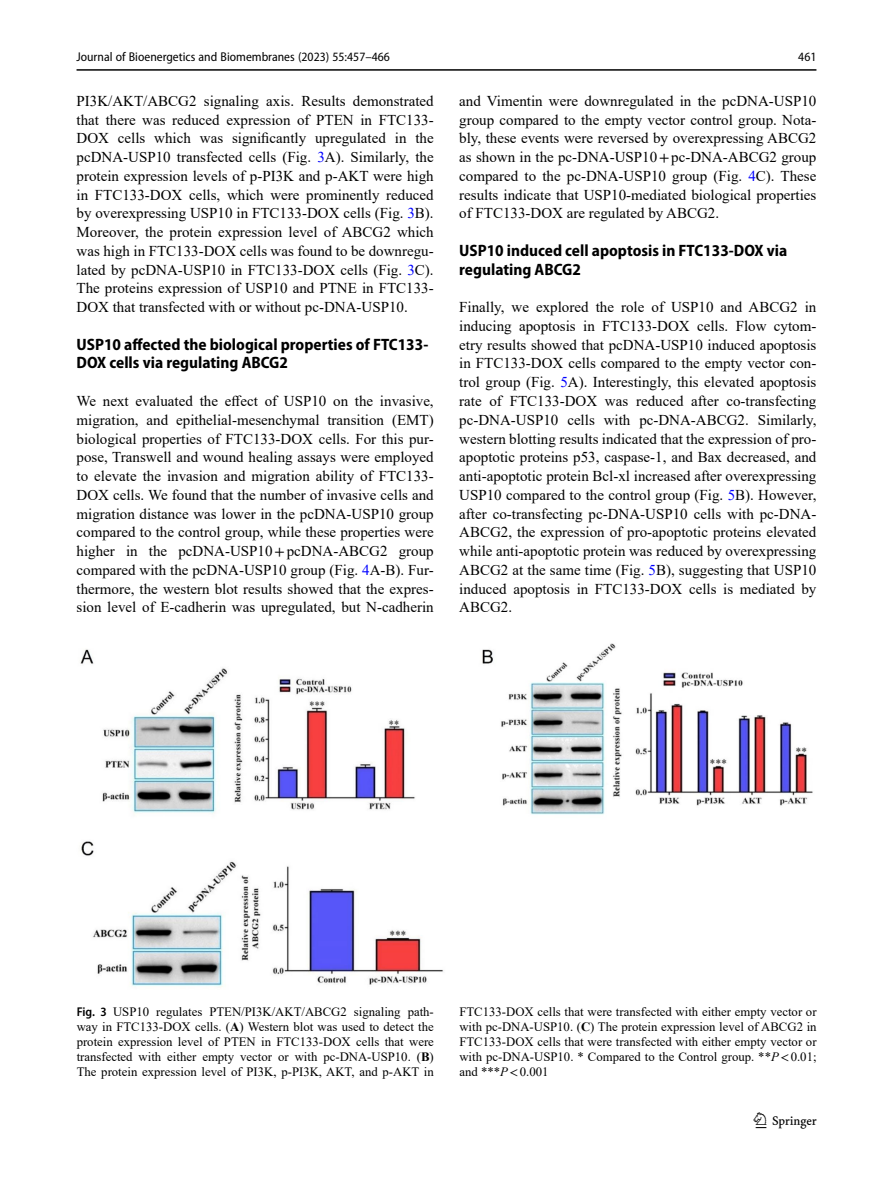
<style>
.page{position:relative;width:893px;height:1187px;background:#fff}
.page>*{position:absolute;margin:0;border:0;box-sizing:border-box;transform-origin:0 0}
.t1{font:22.5px "Springnew";color:#000}
.Head_2{font:700 semi-condensed 16.5px/18.8px "Myriad Pro";color:#000}
.Body_Text{font:15px/18.8px "Times New Roman";color:#000;text-align:justify}
.Figure_Caption{font:12.75px/15px "Times New Roman";color:#000;text-align:justify}
.t2{font:semi-condensed 12.75px "Myriad Pro";color:#000}
.s1{color:#00f}
.s2{font-family:"STIX"}
.s3{font-family:"Myriad Pro";font-weight:600;font-stretch:semi-condensed}
.s4{font-weight:700}
.s5{font-style:italic}
</style>
<div class="page">
<hr style="left:77px;top:69px;width:739px;height:2px;background:#000">
<img style="left:80px;top:643px;width:733px;height:344px">
<p class="t2" style="left:77px;top:49px;width:315px">Journal of Bioenergetics and Biomembranes (2023) 55:457–466</p>
<p class="Body_Text" style="left:77px;top:91px;width:359px">PI3K/AKT/ABCG2 signaling axis. Results demonstrated that there was reduced expression of PTEN in FTC133- DOX cells which was significantly upregulated in the pcDNA-USP10 transfected cells (Fig. <span class="s1">3</span>A). Similarly, the protein expression levels of p-PI3K and p-AKT were high in FTC133-DOX cells, which were prominently reduced by overexpressing USP10 in FTC133-DOX cells (Fig. <span class="s1">3</span>B).<br>Moreover, the protein expression level of ABCG2 which was high in FTC133-DOX cells was found to be downregu&shy;lated by pcDNA-USP10 in FTC133-DOX cells (Fig. <span class="s1">3</span>C).<br>The proteins expression of USP10 and PTNE in FTC133- DOX that transfected with or without pc-DNA-USP10.</p>
<p class="Head_2" style="left:77px;top:335px;width:353px">USP10 affected the biological properties of FTC133-<br>DOX cells via regulating ABCG2</p>
<p class="Body_Text" style="left:77px;top:391px;width:359px">We next evaluated the effect of USP10 on the invasive, migration, and epithelial-mesenchymal transition (EMT) biological properties of FTC133-DOX cells. For this pur&shy;pose, Transwell and wound healing assays were employed to elevate the invasion and migration ability of FTC133- DOX cells. We found that the number of invasive cells and migration distance was lower in the pcDNA-USP10 group compared to the control group, while these properties were higher in the pcDNA-USP10<span class="s2">+</span>pcDNA-ABCG2 group compared with the pcDNA-USP10 group (Fig. <span class="s1">4</span>A-B). Fur&shy;thermore, the western blot results showed that the expres&shy;sion level of E-cadherin was upregulated, but N-cadherin</p>
<p class="t2" style="left:798px;top:49px;width:20px">461</p>
<p class="Body_Text" style="left:459px;top:91px;width:359px">and Vimentin were downregulated in the pcDNA-USP10 group compared to the empty vector control group. Nota&shy;bly, these events were reversed by overexpressing ABCG2 as shown in the pc-DNA-USP10<span class="s2">+</span>pc-DNA-ABCG2 group compared to the pc-DNA-USP10 group (Fig. <span class="s1">4</span>C). These results indicate that USP10-mediated biological properties of FTC133-DOX are regulated by ABCG2.</p>
<p class="Head_2" style="left:459px;top:241px;width:330px">USP10 induced cell apoptosis in FTC133-DOX via regulating ABCG2</p>
<p class="Body_Text" style="left:459px;top:297px;width:359px">Finally, we explored the role of USP10 and ABCG2 in inducing apoptosis in FTC133-DOX cells. Flow cytom&shy;etry results showed that pcDNA-USP10 induced apoptosis in FTC133-DOX cells compared to the empty vector con&shy;trol group (Fig. <span class="s1">5</span>A). Interestingly, this elevated apoptosis rate of FTC133-DOX was reduced after co-transfecting pc-DNA-USP10 cells with pc-DNA-ABCG2. Similarly, western blotting results indicated that the expression of pro&shy;apoptotic proteins p53, caspase-1, and Bax decreased, and anti-apoptotic protein Bcl-xl increased after overexpressing USP10 compared to the control group (Fig. <span class="s1">5</span>B). However, after co-transfecting pc-DNA-USP10 cells with pc-DNA-ABCG2, the expression of pro-apoptotic proteins elevated while anti-apoptotic protein was reduced by overexpressing ABCG2 at the same time (Fig. <span class="s1">5</span>B), suggesting that USP10 induced apoptosis in FTC133-DOX cells is mediated by ABCG2.</p>
<p class="Figure_Caption" style="left:77px;top:1003px;width:359px"><span class="s3">Fig. 3</span> USP10 regulates PTEN/PI3K/AKT/ABCG2 signaling path&shy;way in FTC133-DOX cells. (<span class="s4">A</span>) Western blot was used to detect the protein expression level of PTEN in FTC133-DOX cells that were transfected with either empty vector or with pc-DNA-USP10. (<span class="s4">B</span>)<br>The protein expression level of PI3K, p-PI3K, AKT, and p-AKT in</p>
<p class="Figure_Caption" style="left:459px;top:1003px;width:359px">FTC133-DOX cells that were transfected with either empty vector or with pc-DNA-USP10. (<span class="s4">C</span>) The protein expression level of ABCG2 in FTC133-DOX cells that were transfected with either empty vector or with pc-DNA-USP10. * Compared to the Control group. **<span class="s5">P</span><span class="s2">&lt;</span>0.01; and ***<span class="s5">P</span><span class="s2">&lt;</span>0.001</p>
<h1 class="t1" style="left:756px;top:1107px;width:63px">1 3</h1>
</div>
